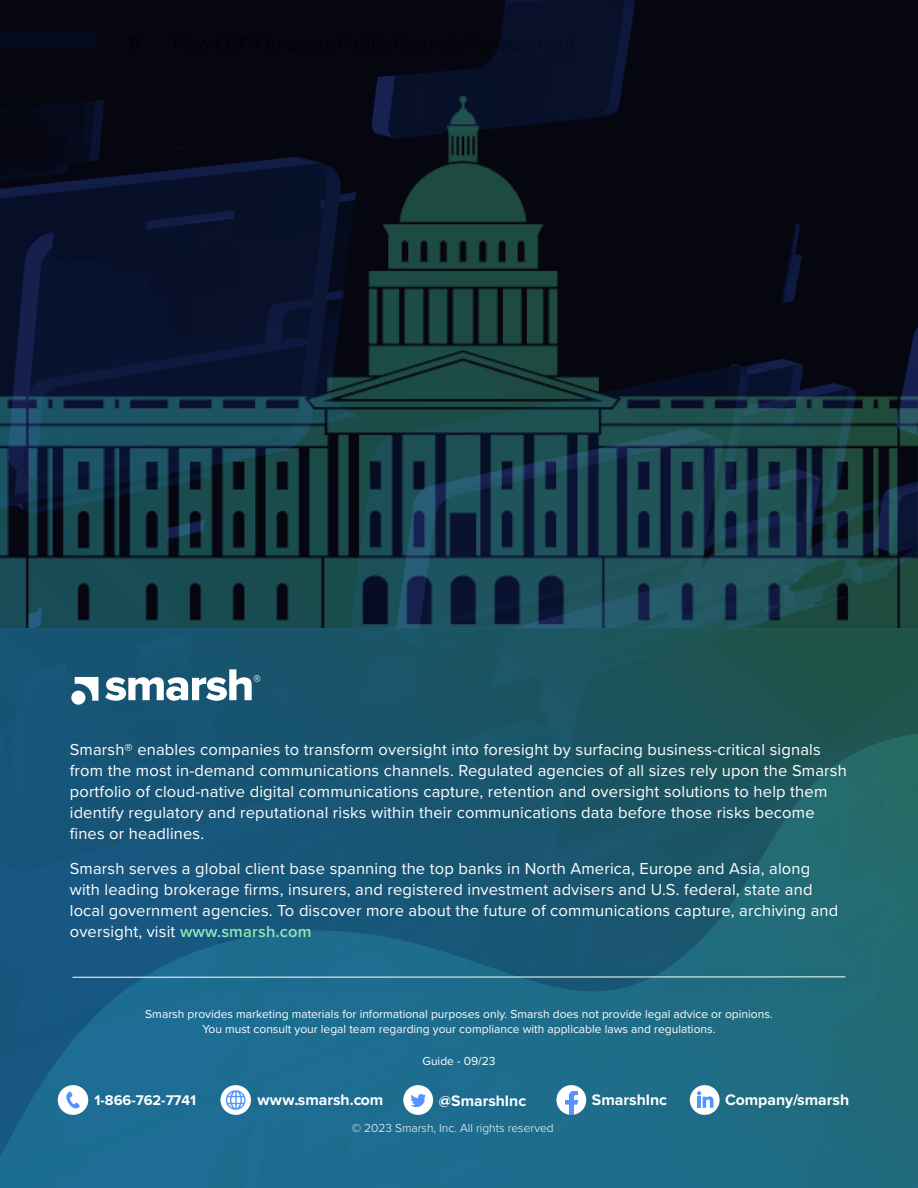
<style>
.page{position:relative;width:918px;height:1188px;background:#fff}
.page>*{position:absolute;margin:0;border:0;box-sizing:border-box;transform-origin:0 0}
.paragraph{font:16.5px/21px "Proxima Nova";letter-spacing:.01em;color:#fff}
.t1{font:700 15.75px "Proxima Nova";color:#fff}
.t2{font:700 14.55px "Proxima Nova";color:#fff}
.paragraph-2{font:12px/15px "Proxima Nova";color:#fff;text-align:center}
.t3{font:300 12px "Proxima Nova";color:#fff}
.s1{font-weight:600;color:#91e6b5}
</style>
<div class="page">
<svg style="left:0;top:0;width:918px;height:95px;background:#050715"></svg>
<img style="left:0;top:95px;width:918px;height:533px">
<div style="left:0;top:628px;width:918px;height:560px;background:linear-gradient(to right,#16557c,#1f5349)"></div>
<svg style="left:0;top:724px;width:918px;height:464px;background:#1b617c"></svg>
<svg style="left:105px;top:669px;width:155px;height:32px"></svg>
<svg style="left:75px;top:677px;width:23px;height:24px"></svg>
<div style="left:71px;top:691px;width:14px;height:14px;background:#fff;border-radius:50%"></div>
<div style="left:690px;top:1085px;width:30px;height:30px;background:#fff;border-radius:50%"></div>
<svg style="left:697px;top:1091px;width:17px;height:17px"></svg>
<div style="left:220px;top:1085px;width:31px;height:30px;background:#fff;border-radius:50%"></div>
<svg style="left:226px;top:1090px;width:20px;height:20px"></svg>
<div style="left:58px;top:1085px;width:30px;height:30px;background:#fff;border-radius:50%"></div>
<svg style="left:66px;top:1091px;width:14px;height:18px"></svg>
<div style="left:403px;top:1085px;width:30px;height:30px;background:#fff;border-radius:50%"></div>
<svg style="left:410px;top:1094px;width:16px;height:14px"></svg>
<svg style="left:556px;top:1085px;width:30px;height:30px"></svg>
<div style="left:66px;top:966px;width:796px;height:31px;background:#000;opacity:.2"></div>
<hr style="left:73px;top:976px;width:772px;height:2px;background:#fff">
<p class="paragraph" style="left:70px;top:738px;width:779px">Smarsh® enables companies to transform oversight into foresight by surfacing business-critical signals from the most in-demand communications channels. Regulated agencies of all sizes rely upon the Smarsh portfolio of cloud-native digital communications capture, retention and oversight solutions to help them identify regulatory and reputational risks within their communications data before those risks become fines or headlines.</p>
<p class="paragraph" style="left:70px;top:857px;width:770px">Smarsh serves a global client base spanning the top banks in North America, Europe and Asia, along with leading brokerage firms, insurers, and registered investment advisers and U.S. federal, state and local government agencies. To discover more about the future of communications capture, archiving and oversight, visit <span class="s1">www.smarsh.com</span></p>
<p class="paragraph-2" style="left:145px;top:1006px;width:629px">Smarsh provides marketing materials for informational purposes only. Smarsh does not provide legal advice or opinions.<br>You must consult your legal team regarding your compliance with applicable laws and regulations.</p>
<p class="paragraph-2" style="left:422px;top:1053px;width:75px">Guide - 09/23</p>
<p class="t2" style="left:95px;top:1089px;width:103px">1-866-762-7741</p>
<p class="t1" style="left:258px;top:1088px;width:127px">www.smarsh.com</p>
<p class="t1" style="left:439px;top:1089px;width:89px">@SmarshInc</p>
<p class="t1" style="left:592px;top:1088px;width:77px">SmarshInc</p>
<p class="t1" style="left:725px;top:1088px;width:126px">Company/smarsh</p>
<p class="t3" style="left:352px;top:1119px;width:204px">© 2023 Smarsh, Inc. All rights reserved</p>
</div>
